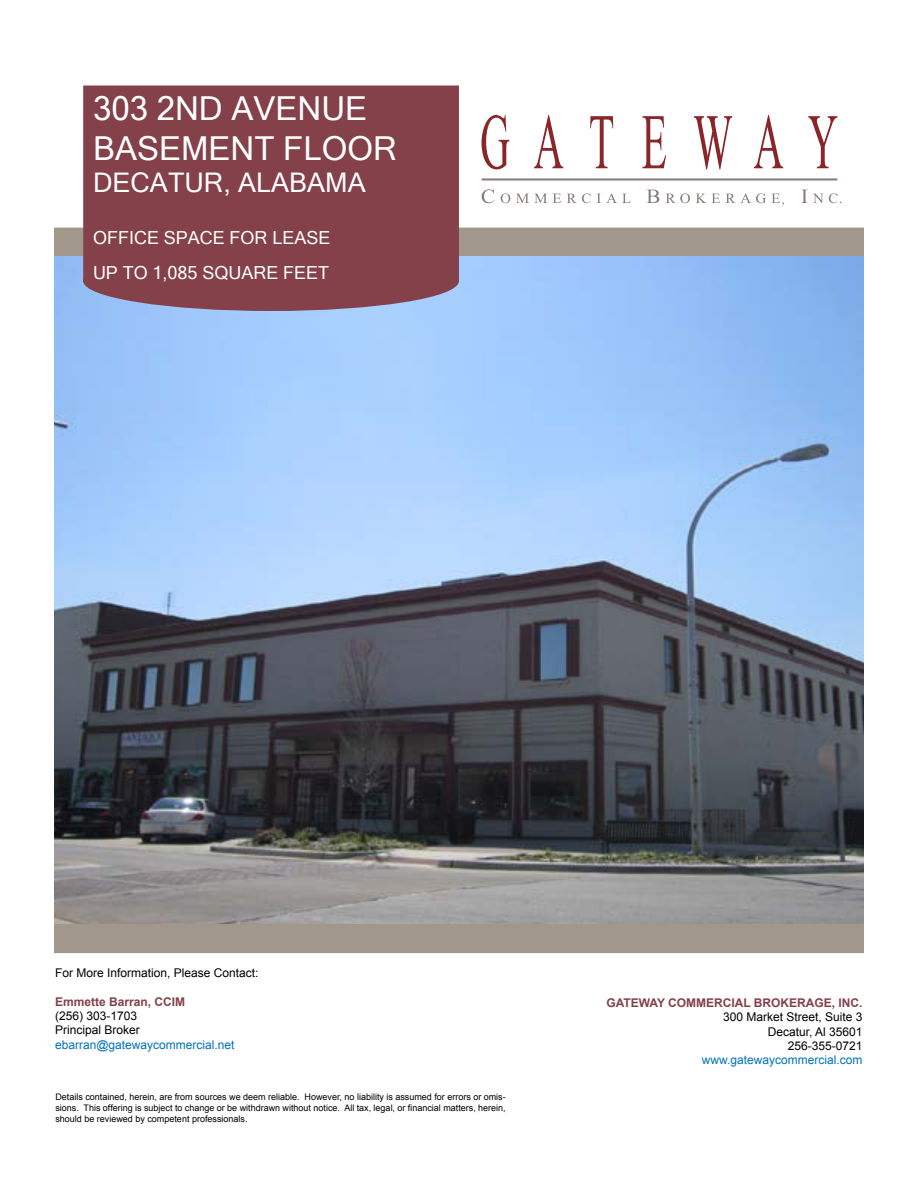
<style>
.page{position:relative;width:918px;height:1188px;background:#fff}
.page>*{position:absolute;margin:0;border:0;box-sizing:border-box;transform-origin:0 0}
.t1{font:33px/39.6px "Microsoft Sans Serif";color:#fff}
.t2{font:27px "Microsoft Sans Serif";color:#fff}
.t3{font:18px/35.1px "Microsoft Sans Serif";color:#fff}
.t4{font:12px/14.4px "Arial";color:#000}
.t5{font:12px "Arial";color:#0073bb}
.t6{font:700 12px "Arial";color:#84414a}
.t7{font:9px/10.8px "Arial";color:#000;text-align:justify}
</style>
<div class="page">
<div style="left:54px;top:228px;width:810px;height:725px;background:#a2978b"></div>
<img style="left:54px;top:256px;width:810px;height:667px">
<div style="left:83px;top:86px;width:376px;height:196px;background:#84414a"></div>
<div style="left:84px;top:251px;width:374px;height:59px;background:#84414a;border-radius:50%"></div>
<div style="left:83px;top:251px;width:376px;height:60px;border:2px solid #84414a;border-radius:50%"></div>
<hr style="left:482px;top:178px;width:355px;height:3px;background:#877b77">
<svg style="left:482px;top:189px;width:12px;height:14px"></svg>
<svg style="left:501px;top:193px;width:9px;height:10px"></svg>
<svg style="left:516px;top:194px;width:31px;height:9px"></svg>
<svg style="left:553px;top:194px;width:8px;height:9px"></svg>
<svg style="left:567px;top:193px;width:24px;height:10px"></svg>
<svg style="left:597px;top:193px;width:34px;height:10px"></svg>
<svg style="left:647px;top:190px;width:12px;height:13px"></svg>
<svg style="left:666px;top:193px;width:24px;height:10px"></svg>
<svg style="left:696px;top:194px;width:10px;height:9px"></svg>
<svg style="left:712px;top:194px;width:8px;height:9px"></svg>
<svg style="left:801px;top:190px;width:6px;height:13px"></svg>
<svg style="left:726px;top:193px;width:58px;height:13px"></svg>
<svg style="left:813px;top:193px;width:28px;height:10px"></svg>
<svg style="left:482px;top:115px;width:27px;height:54px"></svg>
<svg style="left:534px;top:115px;width:29px;height:53px"></svg>
<svg style="left:590px;top:116px;width:23px;height:52px"></svg>
<svg style="left:642px;top:116px;width:24px;height:52px"></svg>
<svg style="left:694px;top:116px;width:38px;height:53px"></svg>
<svg style="left:754px;top:115px;width:29px;height:53px"></svg>
<svg style="left:808px;top:116px;width:29px;height:52px"></svg>
<h1 class="t1" style="left:93px;top:87px;width:305px">303 2ND AVENUE<br>BASEMENT FLOOR</h1>
<h2 class="t2" style="left:93px;top:165px;width:274px">DECATUR, ALABAMA</h2>
<h3 class="t3" style="left:93px;top:219px;width:239px">OFFICE SPACE FOR LEASE<br>UP TO 1,085 SQUARE FEET</h3>
<h3 class="t4" style="left:55px;top:965px;width:205px">For More Information, Please Contact:</h3>
<h3 class="t6" style="left:55px;top:993px;width:132px">Emmette Barran, CCIM</h3>
<h3 class="t4" style="left:55px;top:1009px;width:86px">(256) 303-1703<br>Principal Broker</h3>
<h3 class="t5" style="left:55px;top:1037px;width:181px">ebarran@gatewaycommercial.net</h3>
<p class="t7" style="left:55px;top:1092px;width:452px">Details contained, herein, are from sources we deem reliable. However, no liability is assumed for errors or omis&shy;sions. This offering is subject to change or be withdrawn without notice. All tax, legal, or financial matters, herein, should be reviewed by competent professionals.</p>
<h3 class="t6" style="left:606px;top:995px;width:258px">GATEWAY COMMERCIAL BROKERAGE, INC.</h3>
<h3 class="t4" style="left:723px;top:1010px;width:141px;text-align:right">300 Market Street, Suite 3<br>Decatur, Al 35601<br>256-355-0721</h3>
<h3 class="t5" style="left:702px;top:1052px;width:162px">www.gatewaycommercial.com</h3>
</div>
